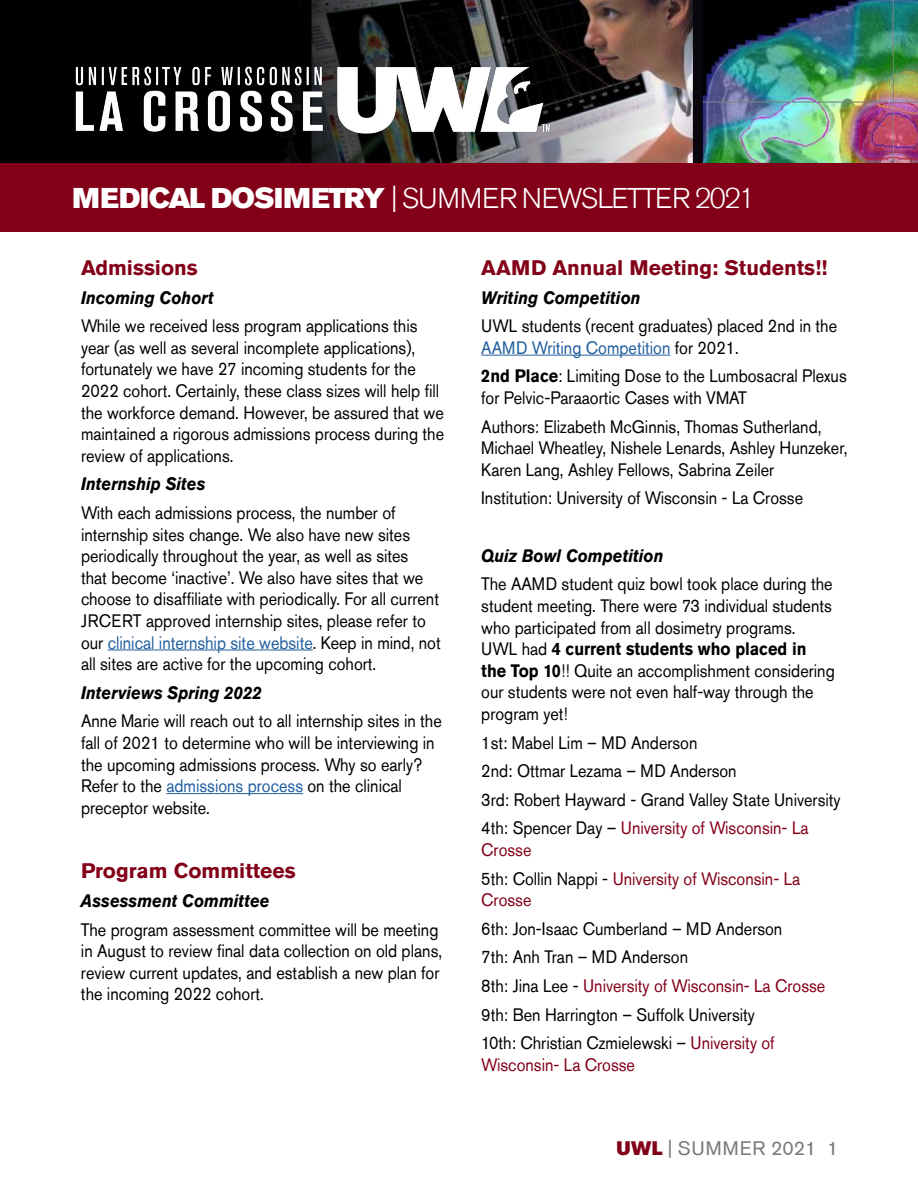
<style>
.page{position:relative;width:918px;height:1188px;background:#fff}
.page>*{position:absolute;margin:0;border:0;box-sizing:border-box;transform-origin:0 0}
.t1{font:300 28.5px "Akzidenz Grotesk Std";letter-spacing:-.05em;color:#fff}
.t2{font:700 21px "Akzidenz Grotesk Std";color:#830019}
.t3{font:19.5px "Akzidenz Grotesk Std";letter-spacing:.045em;color:#77787b}
.t4{font:18px/21.6px "Akzidenz Grotesk Std";color:#000;scale:.9 1}
.t5{font:italic 700 18px "Akzidenz Grotesk Std";color:#000;scale:.9 1}
.t6{font:18px/28.7px "Akzidenz Grotesk Std";color:#830019;scale:.9 1}
.s1{font-family:"Akzidenz Grotesk Std Super";font-weight:400}
.s2{color:#215e9e}
.s3{font-weight:700}
.s4{color:#830019}
.s5{color:#000}
.s6{font-family:"Akzidenz Grotesk Std Super";color:#830019}
</style>
<div class="page">
<img style="left:662px;top:0;width:256px;height:163px">
<svg style="left:0;top:0;width:662px;height:163px;background:#443c3a"></svg>
<img style="left:75px;top:0;width:476px;height:163px">
<hr style="left:108px;top:650px;width:205px;height:1px;background:#215e9e">
<hr style="left:166px;top:793px;width:137px;height:1px;background:#215e9e">
<hr style="left:481px;top:355px;width:190px;height:1px;background:#215e9e">
<div style="left:0;top:163px;width:918px;height:69px;background:#830019"></div>
<h1 class="t1" style="left:72px;top:182px;width:684px"><span class="s1">MEDICAL DOSIMETRY</span> | SUMMER NEWSLETTER 2021</h1>
<p class="t2" style="left:81px;top:255px;width:118px">Admissions</p>
<p class="t5" style="left:81px;top:287px;width:149px">Incoming Cohort</p>
<p class="t4" style="left:81px;top:315px;width:405px">While we received less program applications this year (as well as several incomplete applications), fortunately we have 27 incoming students for the 2022 cohort. Certainly, these class sizes will help fill the workforce demand. However, be assured that we maintained a rigorous admissions process during the review of applications.</p>
<p class="t5" style="left:81px;top:473px;width:140px">Internship Sites</p>
<p class="t4" style="left:81px;top:502px;width:401px">With each admissions process, the number of internship sites change. We also have new sites periodically throughout the year, as well as sites<br>that become ‘inactive’. We also have sites that we choose to disaffiliate with periodically. For all current JRCERT approved internship sites, please refer to our <span class="s2">clinical internship site website</span>. Keep in mind, not all sites are active for the upcoming cohort.</p>
<p class="t5" style="left:81px;top:682px;width:202px">Interviews Spring 2022</p>
<p class="t4" style="left:81px;top:710px;width:402px">Anne Marie will reach out to all internship sites in the fall of 2021 to determine who will be interviewing in the upcoming admissions process. Why so early?<br>Refer to the <span class="s2">admissions process</span> on the clinical preceptor website.</p>
<p class="t2" style="left:81px;top:859px;width:216px">Program Committees</p>
<p class="t5" style="left:81px;top:890px;width:211px">Assessment Committee</p>
<p class="t4" style="left:81px;top:918px;width:403px">The program assessment committee will be meeting in August to review final data collection on old plans, review current updates, and establish a new plan for the incoming 2022 cohort.</p>
<p class="t2" style="left:481px;top:255px;width:348px">AAMD Annual Meeting: Students!!</p>
<p class="t5" style="left:481px;top:287px;width:179px">Writing Competition</p>
<p class="t4" style="left:481px;top:315px;width:397px">UWL students (recent graduates) placed 2nd in the<br><span class="s2">AAMD Writing Competition</span> for 2021.</p>
<p class="t4" style="left:481px;top:365px;width:408px"><span class="s3">2nd Place</span>: Limiting Dose to the Lumbosacral Plexus for Pelvic-Paraaortic Cases with VMAT</p>
<p class="t4" style="left:481px;top:415px;width:408px">Authors: Elizabeth McGinnis, Thomas Sutherland,<br>Michael Wheatley, Nishele Lenards, Ashley Hunzeker,<br>Karen Lang, Ashley Fellows, Sabrina Zeiler</p>
<p class="t4" style="left:481px;top:487px;width:359px">Institution: University of Wisconsin - La Crosse</p>
<p class="t5" style="left:481px;top:545px;width:204px">Quiz Bowl Competition</p>
<p class="t4" style="left:481px;top:573px;width:394px">The AAMD student quiz bowl took place during the student meeting. There were 73 individual students who participated from all dosimetry programs.<br>UWL had <span class="s3">4 current students who placed in the Top 10</span>!! Quite an accomplishment considering our students were not even half-way through the program yet!</p>
<p class="t4" style="left:481px;top:728px;width:401px;line-height:28.7px">1st: Mabel Lim – MD Anderson<br>2nd: Ottmar Lezama – MD Anderson<br>3rd: Robert Hayward - Grand Valley State University 4th: Spencer Day – <span class="s4">University of Wisconsin- La</span></p>
<p class="t6" style="left:481px;top:835px;width:356px">Crosse<br><span class="s5">5th: Collin Nappi -</span> University of Wisconsin- La</p>
<p class="t6" style="left:481px;top:885px;width:57px">Crosse</p>
<p class="t4" style="left:481px;top:914px;width:384px;line-height:28.7px">6th: Jon-Isaac Cumberland – MD Anderson<br>7th: Anh Tran – MD Anderson<br>8th: Jina Lee - <span class="s4">University of Wisconsin- La Crosse </span>9th: Ben Harrington – Suffolk University<br>10th: Christian Czmielewski – <span class="s4">University of</span></p>
<p class="t6" style="left:481px;top:1050px;width:172px">Wisconsin- La Crosse</p>
<p class="t3" style="left:617px;top:1137px;width:223px"><span class="s6">UWL</span> | SUMMER 2021 1</p>
</div>
